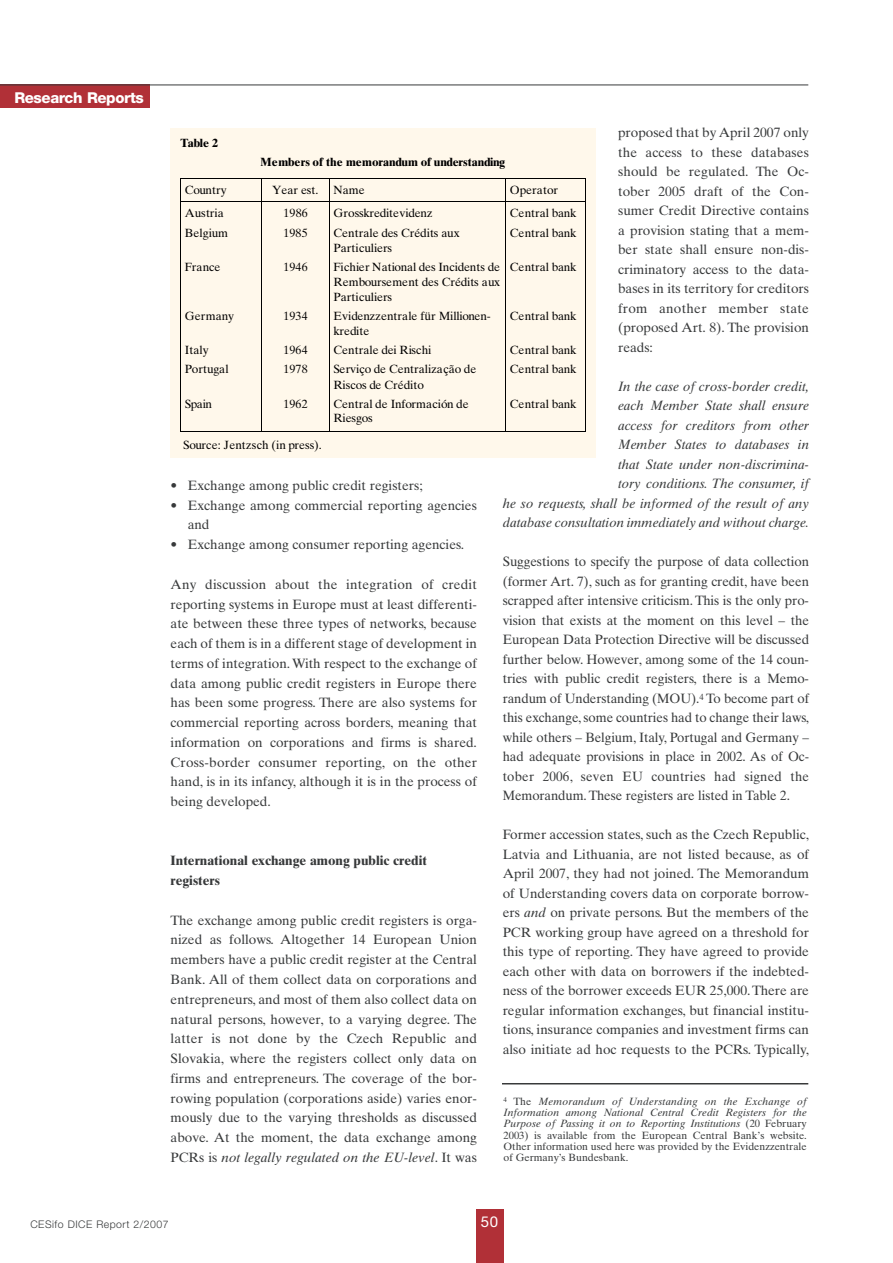
<style>
.page{position:relative;width:893px;height:1263px;background:#fff}
.page>*{position:absolute;margin:0;border:0;box-sizing:border-box;transform-origin:0 0}
.t1{font:800 15px "Helvetica Neue LT Std";letter-spacing:-.025em;color:#fff}
.t2{font:15px "Helvetica Neue LT Std";color:#fff}
.t3{font:13.5px/19.5px "Times Ten";color:#383a3b;text-align:justify}
.t4{font:italic 13.5px/19.5px "Times Ten";color:#383a3b;text-align:right}
.t5{font:700 13.5px/19.8px "Times Ten";color:#383a3b}
.t6{font:11.85px/15.1px "Times Ten Roman+ECGKCV";color:#000}
.t7{font:11.85px "Times Ten Bold+HYEFVI";letter-spacing:-.015em;color:#000}
.t8{font:10.5px/11.2px "Times Ten";color:#383a3b;text-align:justify}
.t9{font:300 10.5px "Helvetica Neue";letter-spacing:.045em;color:#383a3b}
.s1{font-style:italic}
</style>
<div class="page">
<div style="left:476px;top:1209px;width:28px;height:54px;background:#b13037"></div>
<div style="left:0;top:85px;width:149px;height:23px;background:#b13037"></div>
<hr style="left:0;top:85px;width:808px;height:1px;background:#383a3b">
<div style="left:170px;top:128px;width:425px;height:330px;background:#fff8eb"></div>
<hr style="left:180px;top:178px;width:405px;height:1px;background:#000">
<hr style="left:180px;top:201px;width:405px;height:1px;background:#000">
<svg style="left:180px;top:179px;width:1px;height:43px"></svg>
<svg style="left:261px;top:179px;width:1px;height:43px"></svg>
<svg style="left:329px;top:179px;width:1px;height:43px"></svg>
<svg style="left:505px;top:179px;width:1px;height:43px"></svg>
<svg style="left:585px;top:178px;width:1px;height:44px"></svg>
<hr style="left:180px;top:222px;width:1px;height:34px;background:#000">
<hr style="left:261px;top:222px;width:1px;height:34px;background:#000">
<hr style="left:329px;top:222px;width:1px;height:34px;background:#000">
<hr style="left:505px;top:222px;width:1px;height:34px;background:#000">
<hr style="left:585px;top:222px;width:1px;height:34px;background:#000">
<hr style="left:180px;top:256px;width:1px;height:49px;background:#000">
<hr style="left:261px;top:256px;width:1px;height:49px;background:#000">
<hr style="left:329px;top:256px;width:1px;height:49px;background:#000">
<hr style="left:505px;top:256px;width:1px;height:49px;background:#000">
<hr style="left:585px;top:256px;width:1px;height:49px;background:#000">
<hr style="left:180px;top:305px;width:1px;height:34px;background:#000">
<hr style="left:261px;top:305px;width:1px;height:34px;background:#000">
<hr style="left:329px;top:305px;width:1px;height:34px;background:#000">
<hr style="left:505px;top:305px;width:1px;height:34px;background:#000">
<hr style="left:585px;top:305px;width:1px;height:34px;background:#000">
<svg style="left:180px;top:339px;width:1px;height:19px"></svg>
<svg style="left:261px;top:339px;width:1px;height:19px"></svg>
<svg style="left:329px;top:339px;width:1px;height:19px"></svg>
<svg style="left:505px;top:339px;width:1px;height:19px"></svg>
<svg style="left:585px;top:339px;width:1px;height:19px"></svg>
<hr style="left:180px;top:358px;width:1px;height:35px;background:#000">
<hr style="left:261px;top:358px;width:1px;height:35px;background:#000">
<hr style="left:329px;top:358px;width:1px;height:35px;background:#000">
<hr style="left:505px;top:358px;width:1px;height:35px;background:#000">
<hr style="left:585px;top:358px;width:1px;height:35px;background:#000">
<hr style="left:180px;top:393px;width:1px;height:39px;background:#000">
<hr style="left:180px;top:431px;width:81px;height:1px;background:#000">
<hr style="left:261px;top:393px;width:1px;height:39px;background:#000">
<hr style="left:262px;top:431px;width:67px;height:1px;background:#000">
<hr style="left:329px;top:393px;width:1px;height:39px;background:#000">
<hr style="left:330px;top:431px;width:175px;height:1px;background:#000">
<hr style="left:505px;top:393px;width:1px;height:39px;background:#000">
<hr style="left:506px;top:431px;width:79px;height:1px;background:#000">
<hr style="left:585px;top:393px;width:1px;height:39px;background:#000">
<hr style="left:502px;top:1083px;width:306px;height:1px;background:#383a3b">
<p class="t1" style="left:14px;top:93px;width:131px">Research Reports</p>
<p class="t3" style="left:618px;top:124px;width:192px">proposed that by April 2007 only the access to these databases should be regulated. The Oc&shy;tober 2005 draft of the Con&shy;sumer Credit Directive contains a provision stating that a mem&shy;ber state shall ensure non-dis&shy;criminatory access to the data&shy;bases in its territory for creditors from another member state (proposed Art. 8). The provision reads:</p>
<p class="t4" style="left:502px;top:378px;width:308px">In the case of cross-border credit,<br>each Member State shall ensure<br>access for creditors from other<br>Member States to databases in<br>that State under non-discrimina-<br>tory conditions. The consumer, if<br>he so requests, shall be informed of the result of any database consultation immediately and without charge.</p>
<p class="t3" style="left:502px;top:553px;width:308px">Suggestions to specify the purpose of data collection (former Art. 7), such as for granting credit, have been scrapped after intensive criticism. This is the only pro&shy;vision that exists at the moment on this level – the European Data Protection Directive will be discussed further below. However, among some of the 14 coun&shy;tries with public credit registers, there is a Memo&shy;randum of Understanding (MOU).<sup>4</sup> To become part of this exchange, some countries had to change their laws, while others – Belgium, Italy, Portugal and Germany – had adequate provisions in place in 2002. As of Oc&shy;tober 2006, seven EU countries had signed the Memorandum. These registers are listed in Table 2.</p>
<p class="t3" style="left:502px;top:826px;width:308px">Former accession states, such as the Czech Republic, Latvia and Lithuania, are not listed because, as of April 2007, they had not joined. The Memorandum of Understanding covers data on corporate borrow&shy;ers <span class="s1">and</span> on private persons. But the members of the PCR working group have agreed on a threshold for this type of reporting. They have agreed to provide each other with data on borrowers if the indebted&shy;ness of the borrower exceeds EUR 25,000. There are regular information exchanges, but financial institu&shy;tions, insurance companies and investment firms can also initiate ad hoc requests to the PCRs. Typically,</p>
<p class="t7" style="left:180px;top:139px;width:39px">Table 2</p>
<p class="t7" style="left:260px;top:158px;width:246px">Members of the memorandum of understanding</p>
<p class="t6" style="left:185px;top:184px;width:43px">Country</p>
<p class="t6" style="left:272px;top:184px;width:48px">Year est.</p>
<p class="t6" style="left:333px;top:184px;width:33px">Name</p>
<p class="t6" style="left:510px;top:184px;width:50px">Operator</p>
<p class="t6" style="left:185px;top:207px;width:41px">Austria</p>
<p class="t6" style="left:283px;top:207px;width:26px">1986</p>
<p class="t6" style="left:333px;top:207px;width:100px">Grosskreditevidenz</p>
<p class="t6" style="left:510px;top:207px;width:68px">Central bank</p>
<p class="t6" style="left:185px;top:226px;width:45px">Belgium</p>
<p class="t6" style="left:283px;top:226px;width:26px">1985</p>
<p class="t6" style="left:333px;top:226px;width:128px">Centrale des Crédits aux<br>Particuliers</p>
<p class="t6" style="left:510px;top:226px;width:68px">Central bank</p>
<p class="t6" style="left:185px;top:260px;width:37px">France</p>
<p class="t6" style="left:283px;top:260px;width:26px">1946</p>
<p class="t6" style="left:333px;top:261px;width:168px;text-align:justify">Fichier National des Incidents de Remboursement des Crédits aux Particuliers</p>
<p class="t6" style="left:510px;top:260px;width:68px">Central bank</p>
<p class="t6" style="left:185px;top:310px;width:51px">Germany</p>
<p class="t6" style="left:283px;top:310px;width:26px">1934</p>
<p class="t6" style="left:333px;top:310px;width:159px;line-height:14.7px">Evidenzzentrale für Millionen&shy;kredite</p>
<p class="t6" style="left:510px;top:310px;width:68px">Central bank</p>
<p class="t6" style="left:185px;top:344px;width:25px">Italy</p>
<p class="t6" style="left:283px;top:344px;width:26px">1964</p>
<p class="t6" style="left:333px;top:344px;width:99px">Centrale dei Rischi</p>
<p class="t6" style="left:510px;top:344px;width:68px">Central bank</p>
<p class="t6" style="left:185px;top:363px;width:45px">Portugal</p>
<p class="t6" style="left:283px;top:363px;width:26px">1978</p>
<p class="t6" style="left:333px;top:363px;width:144px">Serviço de Centralização de<br>Riscos de Crédito</p>
<p class="t6" style="left:510px;top:363px;width:68px">Central bank</p>
<p class="t6" style="left:185px;top:397px;width:29px">Spain</p>
<p class="t6" style="left:283px;top:397px;width:26px">1962</p>
<p class="t6" style="left:333px;top:397px;width:137px;line-height:14.7px">Central de Información de<br>Riesgos</p>
<p class="t6" style="left:510px;top:397px;width:68px">Central bank</p>
<p class="t6" style="left:183px;top:439px;width:140px">Source: Jentzsch (in press).</p>
<p class="t3" style="left:171px;top:477px;width:253px">• Exchange among public credit registers;</p>
<p class="t3" style="left:188px;top:497px;width:291px;text-indent:-17px">• Exchange among commercial reporting agencies and</p>
<p class="t3" style="left:171px;top:536px;width:295px">• Exchange among consumer reporting agencies.</p>
<p class="t3" style="left:171px;top:576px;width:308px">Any discussion about the integration of credit reporting systems in Europe must at least differenti&shy;ate between these three types of networks, because each of them is in a different stage of development in terms of integration. With respect to the exchange of data among public credit registers in Europe there has been some progress. There are also systems for commercial reporting across borders, meaning that information on corporations and firms is shared.<br>Cross-border consumer reporting, on the other hand, is in its infancy, although it is in the process of being developed.</p>
<p class="t5" style="left:171px;top:852px;width:258px">International exchange among public credit registers</p>
<p class="t3" style="left:171px;top:912px;width:308px">The exchange among public credit registers is orga&shy;nized as follows. Altogether 14 European Union members have a public credit register at the Central Bank. All of them collect data on corporations and entrepreneurs, and most of them also collect data on natural persons, however, to a varying degree. The latter is not done by the Czech Republic and Slovakia, where the registers collect only data on firms and entrepreneurs. The coverage of the bor&shy;rowing population (corporations aside) varies enor&shy;mously due to the varying thresholds as discussed above. At the moment, the data exchange among PCRs is <span class="s1">not legally regulated on the EU-level</span>. It was</p>
<p class="t8" style="left:503px;top:1097px;width:305px"><sup>4</sup> The <span class="s1">Memorandum of Understanding on the Exchange of Information among National Central Credit Registers for the Purpose of Passing it on to Reporting Institutions</span> (20 February 2003) is available from the European Central Bank’s website.<br>Other information used here was provided by the Evidenzzentrale of Germany’s Bundesbank.</p>
<p class="t9" style="left:30px;top:1221px;width:140px">CESifo DICE Report 2/2007</p>
<p class="t2" style="left:481px;top:1216px;width:19px">50</p>
</div>
